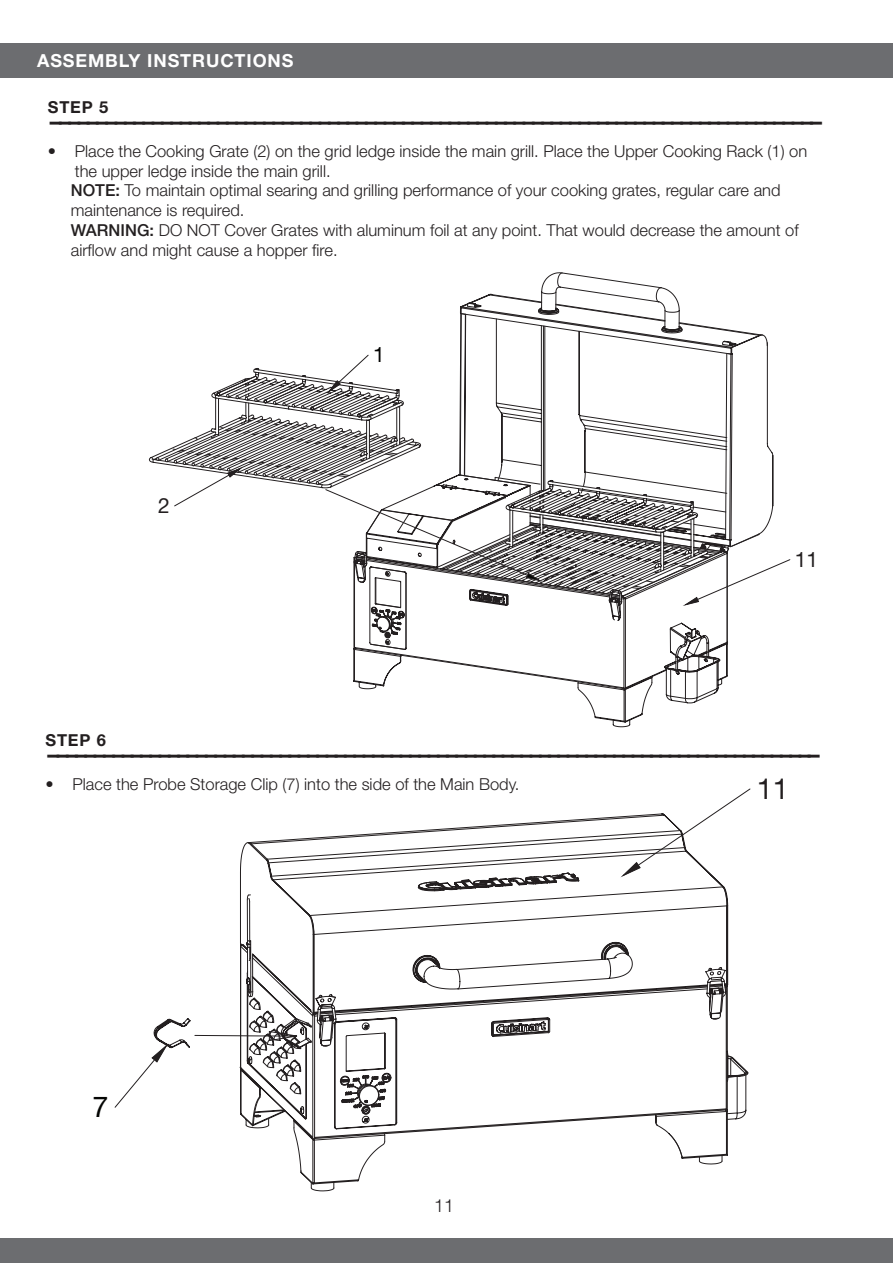
<style>
.page{position:relative;width:893px;height:1263px;background:#fff}
.page>*{position:absolute;margin:0;border:0;box-sizing:border-box;transform-origin:0 0}
.t1{font:28.8px "Helvetica Neue LT Std";color:#231f20}
.t2{font:28.8px "Helvetica Neue LT Std";color:#040503}
.t3{font:21px "Helvetica Neue LT Std";color:#231f20}
.t4{font:21px "Helvetica Neue LT Std";color:#040503}
.t5{font:700 18px "Helvetica Neue LT Std";letter-spacing:.05em;color:#fff}
.t6{font:300 18px "Helvetica Neue LT Std";color:#231f20}
.t7{font:300 16.5px/19.8px "Helvetica Neue LT Std";color:#231f20}
.t8{font:900 expanded 16.5px "Helvetica Neue LT Std";color:#231f20;scale:2 1}
.t9{font:700 16.5px "Helvetica Neue LT Std";letter-spacing:.05em;color:#231f20}
.s1{font-weight:500}
</style>
<div class="page">
<div style="left:0;top:43px;width:893px;height:35px;background:#6c6d70"></div>
<div style="left:0;top:1238px;width:893px;height:25px;background:#6c6d70"></div>
<svg style="left:150px;top:272px;width:624px;height:217px"></svg>
<svg style="left:326px;top:354px;width:43px;height:41px"></svg>
<svg style="left:174px;top:466px;width:70px;height:41px"></svg>
<svg style="left:325px;top:489px;width:466px;height:238px"></svg>
<svg style="left:728px;top:1053px;width:21px;height:67px"></svg>
<svg style="left:251px;top:816px;width:368px;height:26px"></svg>
<svg style="left:240px;top:842px;width:488px;height:135px"></svg>
<svg style="left:153px;top:977px;width:575px;height:208px"></svg>
<svg style="left:114px;top:1042px;width:55px;height:67px"></svg>
<svg style="left:619px;top:788px;width:132px;height:90px"></svg>
<p class="t5" style="left:37px;top:50px;width:258px">ASSEMBLY INSTRUCTIONS</p>
<p class="t9" style="left:48px;top:97px;width:62px">STEP 5</p>
<p class="t8" style="left:48px;top:111px;width:390px">-----------------------------------------------------------------------------------</p>
<p class="t7" style="left:71px;top:141px;width:738px;text-indent:-23px">• Place the Cooking Grate (2) on the grid ledge inside the main grill. Place the Upper Cooking Rack (1) on the upper ledge inside the main grill.<br><span class="s1">NOTE:</span> To maintain optimal searing and grilling performance of your cooking grates, regular care and maintenance is required.<br><span class="s1">WARNING:</span> DO NOT Cover Grates with aluminum foil at any point. That would decrease the amount of airflow and might cause a hopper fire.</p>
<p class="t3" style="left:158px;top:493px;width:13px">2</p>
<p class="t4" style="left:373px;top:342px;width:13px">1</p>
<p class="t3" style="left:795px;top:547px;width:25px">11</p>
<p class="t9" style="left:46px;top:730px;width:62px">STEP 6</p>
<p class="t8" style="left:46px;top:745px;width:390px">-----------------------------------------------------------------------------------</p>
<p class="t7" style="left:46px;top:774px;width:475px">• Place the Probe Storage Clip (7) into the side of the Main Body.</p>
<h1 class="t1" style="left:757px;top:771px;width:34px">11</h1>
<h1 class="t2" style="left:93px;top:1090px;width:18px">7</h1>
<p class="t6" style="left:434px;top:1194px;width:22px">11</p>
</div>
